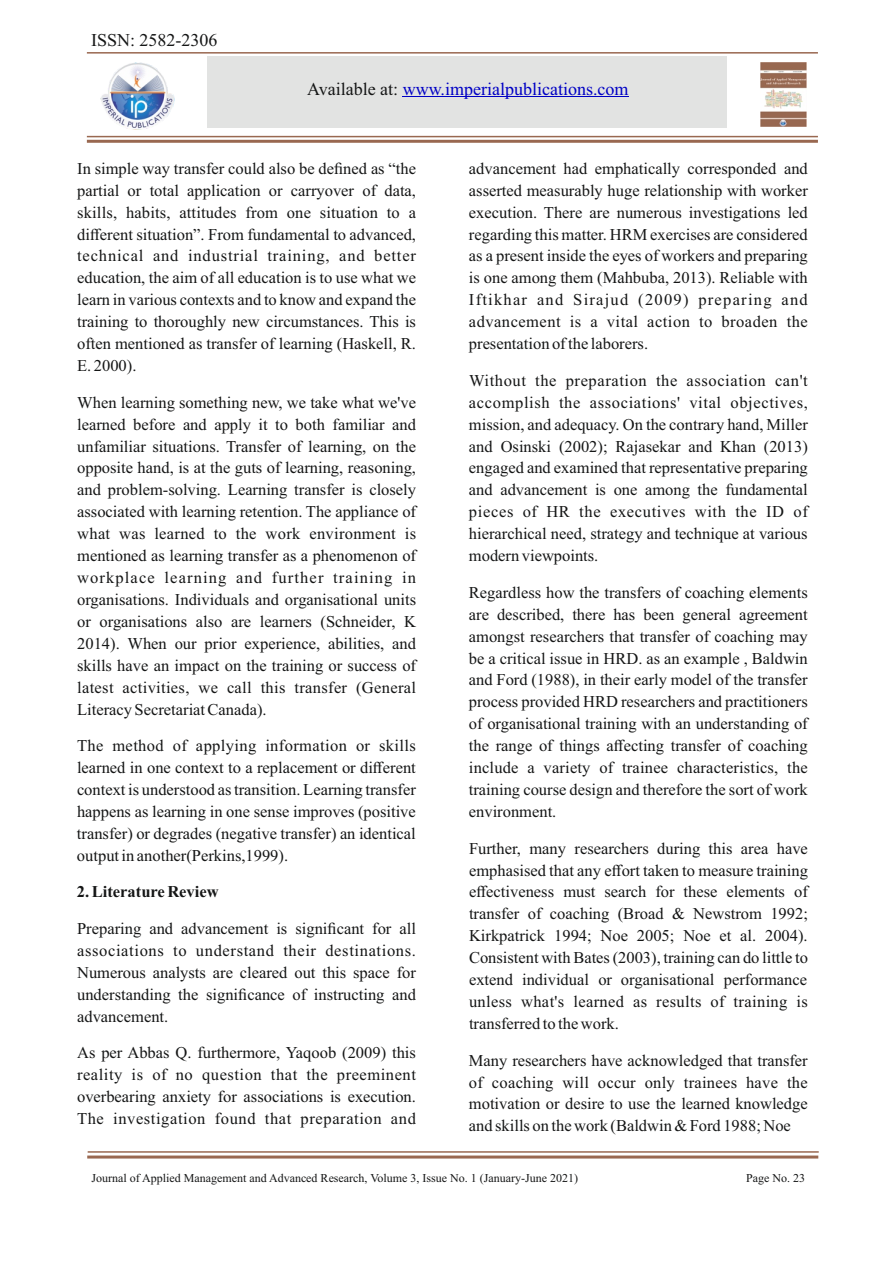
<style>
.page{position:relative;width:893px;height:1263px;background:#fff}
.page>*{position:absolute;margin:0;border:0;box-sizing:border-box;transform-origin:0 0}
.t1{font:18px "Times New Roman";color:#0000c4}
.t2{font:18px "Times New Roman";color:#151616}
.t3{font:16.5px/21.9px "Times New Roman";color:#151616;text-align:justify}
.t4{font:700 16.5px "Times New Roman";color:#151616}
.t5{font:12px "Times New Roman";color:#151616}
.s1{color:#151616}
</style>
<div class="page">
<img style="left:97px;top:62px;width:80px;height:74px">
<div style="left:207px;top:56px;width:520px;height:72px;background:#e2e3e2"></div>
<hr style="left:403px;top:97px;width:42px;height:1px;background:#0000c4">
<hr style="left:445px;top:97px;width:184px;height:1px;background:#0000c4">
<img style="left:761px;top:62px;width:45px;height:65px">
<hr style="left:87px;top:1155px;width:731px;height:3px;background:#996850">
<hr style="left:88px;top:1151px;width:731px;height:2px;background:#996850">
<hr style="left:87px;top:140px;width:731px;height:3px;background:#996850">
<hr style="left:87px;top:136px;width:731px;height:1px;background:#996850">
<hr style="left:87px;top:52px;width:731px;height:2px;background:#996850">
<p class="t2" style="left:91px;top:33px;width:128px">ISSN: 2582-2306</p>
<p class="t1" style="left:307px;top:82px;width:323px"><span class="s1">Available at:</span> www.imperialpublications.com</p>
<p class="t3" style="left:77px;top:159px;width:340px">In simple way transfer could also be defined as “the partial or total application or carryover of data, skills, habits, attitudes from one situation to a different situation”. From fundamental to advanced, technical and industrial training, and better education, the aim of all education is to use what we learn in various contexts and to know and expand the training to thoroughly new circumstances. This is often mentioned as transfer of learning (Haskell, R.<br>E. 2000).</p>
<p class="t3" style="left:77px;top:393px;width:340px">When learning something new, we take what we've learned before and apply it to both familiar and unfamiliar situations. Transfer of learning, on the opposite hand, is at the guts of learning, reasoning, and problem-solving. Learning transfer is closely associated with learning retention. The appliance of what was learned to the work environment is mentioned as learning transfer as a phenomenon of workplace learning and further training in organisations. Individuals and organisational units or organisations also are learners (Schneider, K 2014). When our prior experience, abilities, and skills have an impact on the training or success of latest activities, we call this transfer (General Literacy Secretariat Canada).</p>
<p class="t3" style="left:77px;top:736px;width:340px">The method of applying information or skills learned in one context to a replacement or different context is understood as transition. Learning transfer happens as learning in one sense improves (positive transfer) or degrades (negative transfer) an identical output in another(Perkins,1999).</p>
<p class="t4" style="left:77px;top:886px;width:143px">2. Literature Review</p>
<p class="t3" style="left:77px;top:919px;width:340px">Preparing and advancement is significant for all associations to understand their destinations.<br>Numerous analysts are cleared out this space for understanding the significance of instructing and advancement.</p>
<p class="t3" style="left:77px;top:1043px;width:340px">As per Abbas Q. furthermore, Yaqoob (2009) this reality is of no question that the preeminent overbearing anxiety for associations is execution.<br>The investigation found that preparation and</p>
<p class="t3" style="left:469px;top:159px;width:340px">advancement had emphatically corresponded and asserted measurably huge relationship with worker execution. There are numerous investigations led regarding this matter. HRM exercises are considered as a present inside the eyes of workers and preparing is one among them (Mahbuba, 2013). Reliable with Iftikhar and Sirajud (2009) preparing and advancement is a vital action to broaden the presentation of the laborers.</p>
<p class="t3" style="left:469px;top:371px;width:340px">Without the preparation the association can't accomplish the associations' vital objectives, mission, and adequacy. On the contrary hand, Miller and Osinski (2002); Rajasekar and Khan (2013) engaged and examined that representative preparing and advancement is one among the fundamental pieces of HR the executives with the ID of hierarchical need, strategy and technique at various modern viewpoints.</p>
<p class="t3" style="left:469px;top:583px;width:340px">Regardless how the transfers of coaching elements are described, there has been general agreement amongst researchers that transfer of coaching may be a critical issue in HRD. as an example , Baldwin and Ford (1988), in their early model of the transfer process provided HRD researchers and practitioners of organisational training with an understanding of the range of things affecting transfer of coaching include a variety of trainee characteristics, the training course design and therefore the sort of work environment.</p>
<p class="t3" style="left:469px;top:839px;width:340px">Further, many researchers during this area have emphasised that any effort taken to measure training effectiveness must search for these elements of transfer of coaching (Broad &amp; Newstrom 1992; Kirkpatrick 1994; Noe 2005; Noe et al. 2004).<br>Consistent with Bates (2003), training can do little to extend individual or organisational performance unless what's learned as results of training is transferred to the work.</p>
<p class="t3" style="left:469px;top:1051px;width:340px">Many researchers have acknowledged that transfer of coaching will occur only trainees have the motivation or desire to use the learned knowledge and skills on the work (Baldwin &amp; Ford 1988; Noe</p>
<p class="t5" style="left:91px;top:1173px;width:488px">Journal of Applied Management and Advanced Research, Volume 3, Issue No. 1 (January-June 2021)</p>
<p class="t5" style="left:746px;top:1173px;width:60px">Page No. 23</p>
</div>
